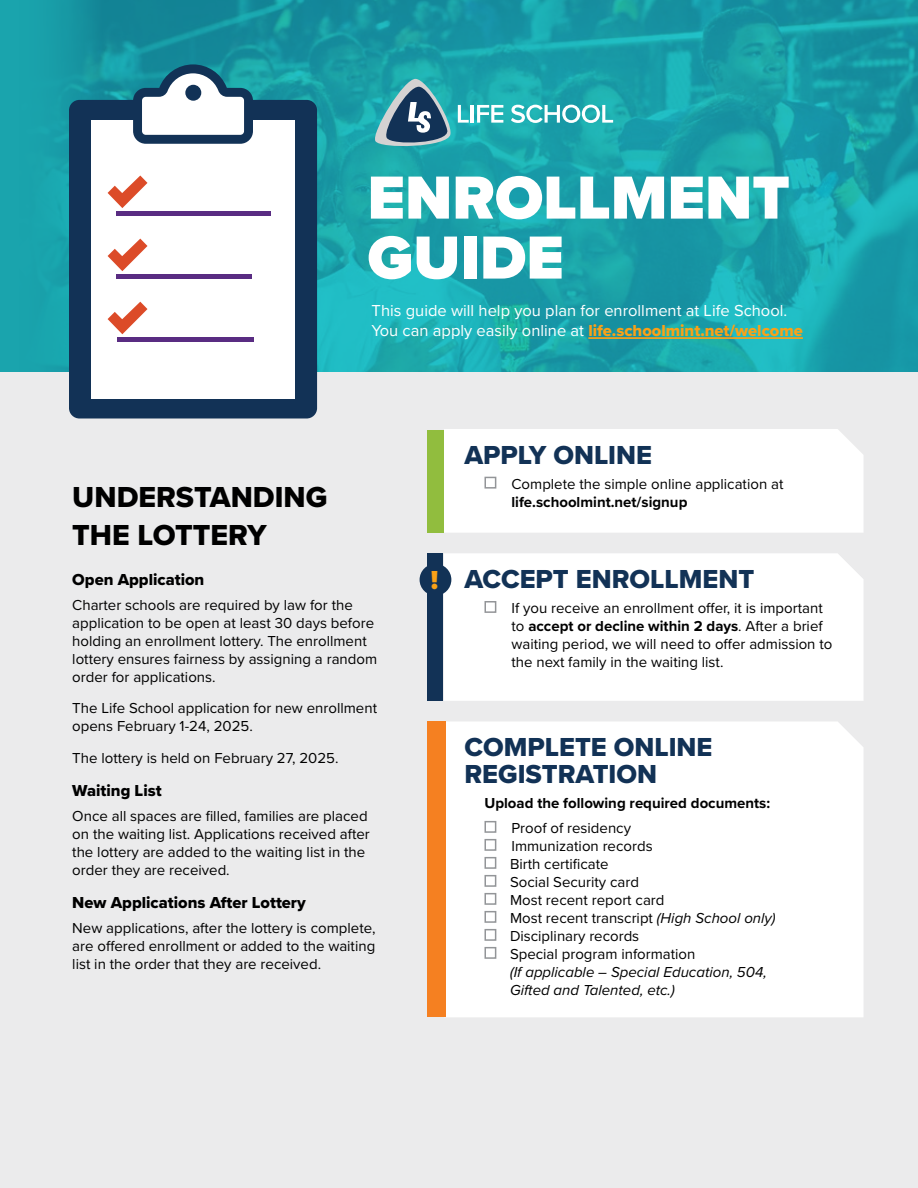
<style>
.page{position:relative;width:918px;height:1188px;background:#ebebec}
.page>*{position:absolute;margin:0;border:0;box-sizing:border-box;transform-origin:0 0}
.t1{font:900 63px/60px "Proxima Nova";color:#fff}
.t2{font:30px/37.5px "Proxima Nova Extrabld";color:#000}
.t3{font:27px/27px "Proxima Nova Extrabld";color:#123256}
.t4{font:900 27px "Proxima Nova";color:#faa117}
.t5{font:16.5px "Proxima Nova Extrabld";color:#000}
.t6{font:16.5px "Proxima Nova Extrabld";color:#faa117}
.t7{font:16.5px "Proxima Nova";color:#fff}
.t8{font:15px/18px "Proxima Nova";color:#000}
.t9{font:700 15px "Proxima Nova";color:#000}
.t10{font:italic 15px/18px "Proxima Nova";color:#000}
.s1{font-family:"Proxima Nova";color:#fff}
.s2{font-weight:700}
.s3{font-style:italic}
</style>
<div class="page">
<img style="left:10px;top:0;width:908px;height:372px">
<div style="left:69px;top:100px;width:248px;height:318px;background:#123256;border-radius:10px"></div>
<div style="left:91px;top:120px;width:204px;height:279px;background:#fff"></div>
<svg style="left:133px;top:64px;width:120px;height:80px"></svg>
<div style="left:185px;top:85px;width:16px;height:16px;background:#123256;border-radius:50%"></div>
<hr style="left:116px;top:211px;width:155px;height:4px;background:#592c82">
<hr style="left:116px;top:274px;width:136px;height:4px;background:#592c82">
<hr style="left:117px;top:337px;width:137px;height:4px;background:#592c82">
<svg style="left:108px;top:176px;width:39px;height:32px"></svg>
<svg style="left:108px;top:239px;width:39px;height:32px"></svg>
<svg style="left:108px;top:302px;width:39px;height:32px"></svg>
<hr style="left:588px;top:337px;width:215px;height:2px;background:#faa117">
<svg style="left:372px;top:78px;width:80px;height:68px;background:#4b8b9a"></svg>
<svg style="left:458px;top:105px;width:11px;height:18px"></svg>
<hr style="left:471px;top:105px;width:3px;height:18px;background:#fff">
<svg style="left:477px;top:105px;width:26px;height:18px"></svg>
<svg style="left:511px;top:105px;width:102px;height:18px;background:#76cace"></svg>
<div style="left:444px;top:429px;width:419px;height:104px;background:#fff"></div>
<div style="left:484px;top:477px;width:12px;height:12px;background:#fff;border:2px solid #939598"></div>
<div style="left:444px;top:553px;width:419px;height:148px;background:#fff"></div>
<div style="left:484px;top:601px;width:12px;height:12px;background:#fff;border:2px solid #939598"></div>
<div style="left:427px;top:430px;width:17px;height:103px;background:#91bd3e"></div>
<div style="left:427px;top:553px;width:16px;height:148px;background:#123256"></div>
<div style="left:446px;top:722px;width:417px;height:295px;background:#fff"></div>
<div style="left:484px;top:821px;width:12px;height:12px;background:#fff;border:2px solid #939598"></div>
<div style="left:484px;top:839px;width:12px;height:12px;background:#fff;border:2px solid #939598"></div>
<div style="left:484px;top:857px;width:12px;height:12px;background:#fff;border:2px solid #939598"></div>
<div style="left:484px;top:875px;width:12px;height:12px;background:#fff;border:2px solid #939598"></div>
<div style="left:484px;top:893px;width:12px;height:12px;background:#fff;border:2px solid #939598"></div>
<div style="left:484px;top:911px;width:12px;height:12px;background:#fff;border:2px solid #939598"></div>
<div style="left:484px;top:929px;width:12px;height:12px;background:#fff;border:2px solid #939598"></div>
<div style="left:484px;top:947px;width:12px;height:12px;background:#fff;border:2px solid #939598"></div>
<div style="left:427px;top:721px;width:19px;height:296px;background:#f58021"></div>
<div style="left:420px;top:564px;width:31px;height:32px;background:#123256;border-radius:50%"></div>
<h1 class="t1" style="left:368px;top:167px;width:424px">ENROLLMENT<br>GUIDE</h1>
<p class="t7" style="left:372px;top:298px;width:417px">This guide will help you plan for enrollment at Life School.</p>
<p class="t6" style="left:372px;top:318px;width:433px"><span class="s1">You can apply easily online at</span> life.schoolmint.net/welcome</p>
<h2 class="t2" style="left:72px;top:478px;width:257px">UNDERSTANDING<br>THE LOTTERY</h2>
<p class="t5" style="left:72px;top:567px;width:134px">Open Application</p>
<p class="t8" style="left:72px;top:595px;width:306px">Charter schools are required by law for the application to be open at least 30 days before holding an enrollment lottery. The enrollment lottery ensures fairness by assigning a random order for applications.</p>
<p class="t8" style="left:72px;top:699px;width:306px">The Life School application for new enrollment opens February 1-24, 2025.</p>
<p class="t8" style="left:72px;top:748px;width:268px">The lottery is held on February 27, 2025.</p>
<p class="t5" style="left:72px;top:778px;width:91px">Waiting List</p>
<p class="t8" style="left:72px;top:806px;width:299px">Once all spaces are filled, families are placed on the waiting list. Applications received after the lottery are added to the waiting list in the order they are received.</p>
<p class="t5" style="left:72px;top:890px;width:235px">New Applications After Lottery</p>
<p class="t8" style="left:72px;top:918px;width:305px;text-align:justify">New applications, after the lottery is complete, are offered enrollment or added to the waiting list in the order that they are received.</p>
<h3 class="t4" style="left:431px;top:560px;width:9px">!</h3>
<h3 class="t3" style="left:464px;top:441px;width:189px">APPLY ONLINE</h3>
<p class="t8" style="left:512px;top:474px;width:273px">Complete the simple online application at</p>
<p class="t9" style="left:512px;top:490px;width:177px">life.schoolmint.net/signup</p>
<h3 class="t3" style="left:464px;top:565px;width:291px">ACCEPT ENROLLMENT</h3>
<p class="t8" style="left:512px;top:598px;width:322px">If you receive an enrollment offer, it is important to <span class="s2">accept or decline within 2 days</span>. After a brief waiting period, we will need to offer admission to the next family in the waiting list.</p>
<h3 class="t3" style="left:464px;top:733px;width:250px">COMPLETE ONLINE<br>REGISTRATION</h3>
<p class="t9" style="left:484px;top:792px;width:287px">Upload the following required documents:</p>
<p class="t8" style="left:510px;top:818px;width:267px">Proof of residency<br>Immunization records<br>Birth certificate<br>Social Security card<br>Most recent report card<br>Most recent transcript <span class="s3">(High School only)<br></span>Disciplinary records<br>Special program information</p>
<p class="t10" style="left:510px;top:962px;width:258px">(If applicable – Special Education, 504,<br>Gifted and Talented, etc.)</p>
</div>
